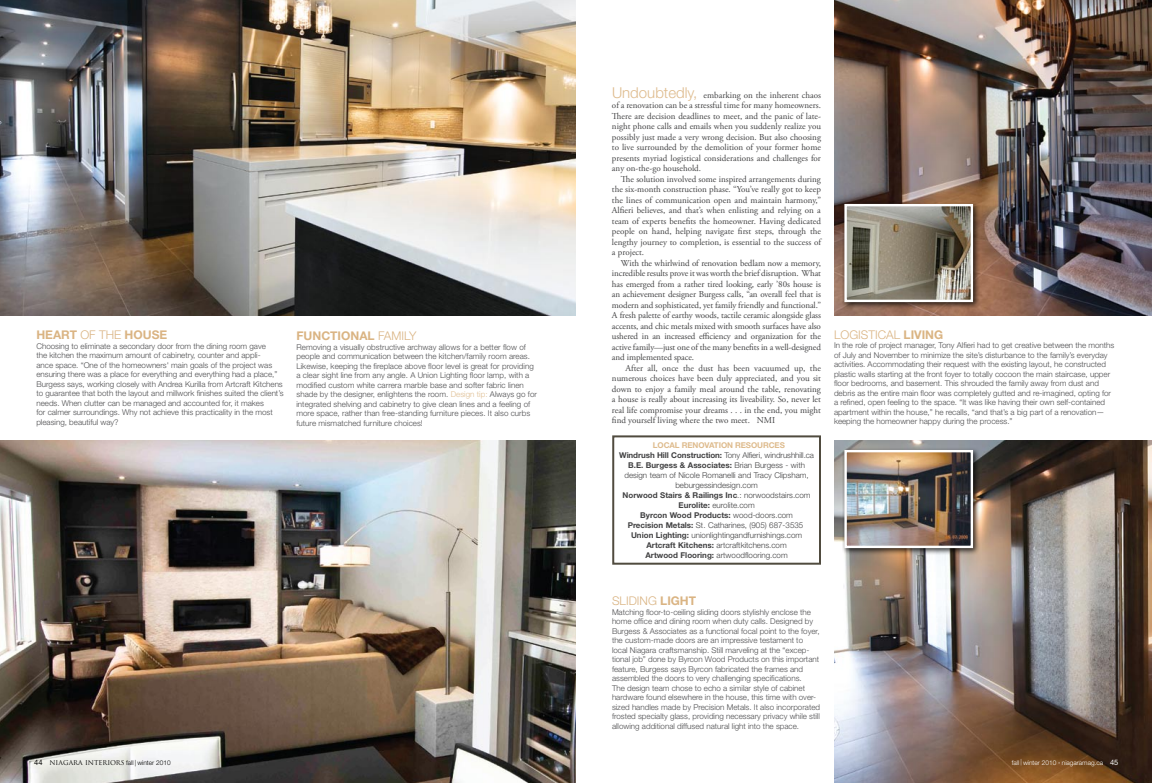
<style>
.page{position:relative;width:1152px;height:783px;background:#fff}
.page>*{position:absolute;margin:0;border:0;box-sizing:border-box;transform-origin:0 0}
.t1{font:700 12px "Helvetica Neue";color:#dab483}
.t2{font:300 12px "Helvetica Neue";color:#dab483}
.t3{font:9px/10.5px "Adobe Garamond Pro";color:#414142;text-align:justify}
.t4{font:300 8px/9.5px "Helvetica Neue";color:#4d4d4f}
.t5{font:300 8px/10px "Helvetica Neue";color:#414142;text-align:center}
.t6{font:6.5px "Trajan Pro";color:#000}
.t7{font:300 6.5px "Helvetica Neue";color:#fff}
.s1{font-weight:300}
.s2{color:#dfbe92}
.s3{font-family:"Helvetica Neue";font-size:7.5px}
.s4{font-family:"Helvetica Neue";font-weight:300}
.s5{font-family:"Helvetica Neue";font-weight:300;font-size:15px;color:#debb8d}
.s6{font-weight:700;color:#debb8d}
.s7{font-weight:700}
.s8{font-size:3px}
.s9{font-weight:400;font-size:7.5px}
</style>
<div class="page">
<img style="left:0;top:441px;width:576px;height:342px">
<img style="left:0;top:0;width:576px;height:315px">
<img style="left:834px;top:0;width:318px;height:315px">
<img style="left:834px;top:440px;width:318px;height:343px">
<div style="left:842px;top:201px;width:139px;height:109px;background:#000;opacity:.75"></div>
<img style="left:847px;top:207px;width:123px;height:92px">
<div style="left:844px;top:204px;width:129px;height:98px;border:2px solid #fff"></div>
<div style="left:842px;top:447px;width:139px;height:109px;background:#000;opacity:.75"></div>
<img style="left:847px;top:453px;width:123px;height:92px">
<div style="left:844px;top:450px;width:129px;height:98px;border:2px solid #fff"></div>
<div style="left:612px;top:435px;width:209px;height:130px;border:2px solid #504b3f"></div>
<h1 class="t1" style="left:36px;top:328px;width:132px">HEART <span class="s1">OF THE</span> HOUSE</h1>
<p class="t4" style="left:36px;top:341px;width:249px">Choosing to eliminate a secondary door from the dining room gave<br>the kitchen the maximum amount of cabinetry, counter and appli-<br>ance space. “One of the homeowners' main goals of the project was ensuring there was a place for everything and everything had a place,” Burgess says, working closely with Andrea Kurilla from Artcraft Kitchens to guarantee that both the layout and millwork finishes suited the client’s needs. When clutter can be managed and accounted for, it makes<br>for calmer surroundings. Why not achieve this practicality in the most pleasing, beautiful way?</p>
<h1 class="t1" style="left:296px;top:329px;width:122px">FUNCTIONAL <span class="s1">FAMILY</span></h1>
<p class="t4" style="left:296px;top:342px;width:242px">Removing a visually obstructive archway allows for a better flow of people and communication between the kitchen/family room areas.<br>Likewise, keeping the fireplace above floor level is great for providing a clear sight line from any angle. A Union Lighting floor lamp, with a modified custom white carrera marble base and softer fabric linen shade by the designer, enlightens the room. <span class="s2">Design tip:</span> Always go for integrated shelving and cabinetry to give clean lines and a feeling of more space, rather than free-standing furniture pieces. It also curbs future mismatched furniture choices!</p>
<p class="t6" style="left:34px;top:759px;width:138px"><span class="s3">44</span> NIAGARA INTERIORS <span class="s4">fall | winter 2010</span></p>
<p class="t3" style="left:612px;top:90px;width:211px"><span class="s5">Undoubtedly,</span> embarking on the inherent chaos of a renovation can be a stressful time for many homeowners.<br>There are decision deadlines to meet, and the panic of late&shy;night phone calls and emails when you suddenly realize you possibly just made a very wrong decision. But also choosing to live surrounded by the demolition of your former home presents myriad logistical considerations and challenges for any on-the-go household.</p>
<p class="t3" style="left:612px;top:174px;width:211px;text-indent:9px">The solution involved some inspired arrangements during the six-month construction phase. “You’ve really got to keep the lines of communication open and maintain harmony,” Alfieri believes, and that’s when enlisting and relying on a team of experts benefits the homeowner. Having dedicated people on hand, helping navigate first steps, through the lengthy journey to completion, is essential to the success of a project.</p>
<p class="t3" style="left:612px;top:258px;width:211px;text-indent:9px">With the whirlwind of renovation bedlam now a memory, incredible results prove it was worth the brief disruption. What has emerged from a rather tired looking, early ’80s house is an achievement designer Burgess calls, “an overall feel that is modern and sophisticated, yet family friendly and functional.” A fresh palette of earthy woods, tactile ceramic alongside glass accents, and chic metals mixed with smooth surfaces have also ushered in an increased efficiency and organization for the active family—just one of the many benefits in a well-designed and implemented space.</p>
<p class="t3" style="left:612px;top:363px;width:210px;text-indent:13px">After all, once the dust has been vacuumed up, the numerous choices have been duly appreciated, and you sit down to enjoy a family meal around the table, renovating a house is really about increasing its liveability. So, never let real life compromise your dreams . . . in the end, you might find yourself living where the two meet. NMI</p>
<p class="t5" style="left:619px;top:440px;width:196px"><span class="s6">LOCAL RENOVATION RESOURCES<br></span><span class="s7">Windrush Hill Construction:</span> Tony Alfieri, windrushhill.ca <span class="s7">B.E. Burgess &amp; Associates:</span> Brian Burgess - with design team of Nicole Romanelli and Tracy Clipsham, beburgessindesign.com<br><span class="s7">Norwood Stairs &amp; Railings Inc</span>.: norwoodstairs.com <span class="s7">Eurolite:</span> eurolite.com<br><span class="s7">Byrcon Wood Products:</span> wood-doors.com<br><span class="s7">Precision Metals:</span> St. Catharines, (905) 687-3535<br><span class="s7">Union Lighting:</span> unionlightingandfurnishings.com <span class="s7">Artcraft Kitchens:</span> artcraftkitchens.com<br><span class="s7">Artwood Flooring:</span> artwoodflooring.com</p>
<h1 class="t2" style="left:834px;top:327px;width:111px">LOGISTICAL <span class="s7">LIVING</span></h1>
<p class="t4" style="left:834px;top:341px;width:282px">In the role of project manager, Tony Alfieri had to get creative between the months of July and November to minimize the site’s disturbance to the family’s everyday activities. Accommodating their request with the existing layout, he constructed plastic walls starting at the front foyer to totally cocoon the main staircase, upper floor bedrooms, and basement. This shrouded the family away from dust and debris as the entire main floor was completely gutted and re-imagined, opting for a refined, open feeling to the space. “It was like having their own self-contained apartment within the house,” he recalls, “and that’s a big part of a renovation— keeping the homeowner happy during the process.”</p>
<h1 class="t2" style="left:612px;top:594px;width:86px">SLIDING <span class="s7">LIGHT</span></h1>
<p class="t4" style="left:612px;top:607px;width:210px">Matching floor-to-ceiling sliding doors stylishly enclose the home office and dining room when duty calls. Designed by Burgess &amp; Associates as a functional focal point to the foyer, the custom-made doors are an impressive testament to local Niagara craftsmanship. Still marveling at the “excep&shy;tional job” done by Byrcon Wood Products on this important feature, Burgess says Byrcon fabricated the frames and assembled the doors to very challenging specifications.<br>The design team chose to echo a similar style of cabinet hardware found elsewhere in the house, this time with over&shy;sized handles made by Precision Metals. It also incorporated frosted specialty glass, providing necessary privacy while still allowing additional diffused natural light into the space.</p>
<p class="t7" style="left:1012px;top:758px;width:108px">fall | winter 2010 <span class="s8">•</span> niagaramag.ca <span class="s9">45</span></p>
</div>
